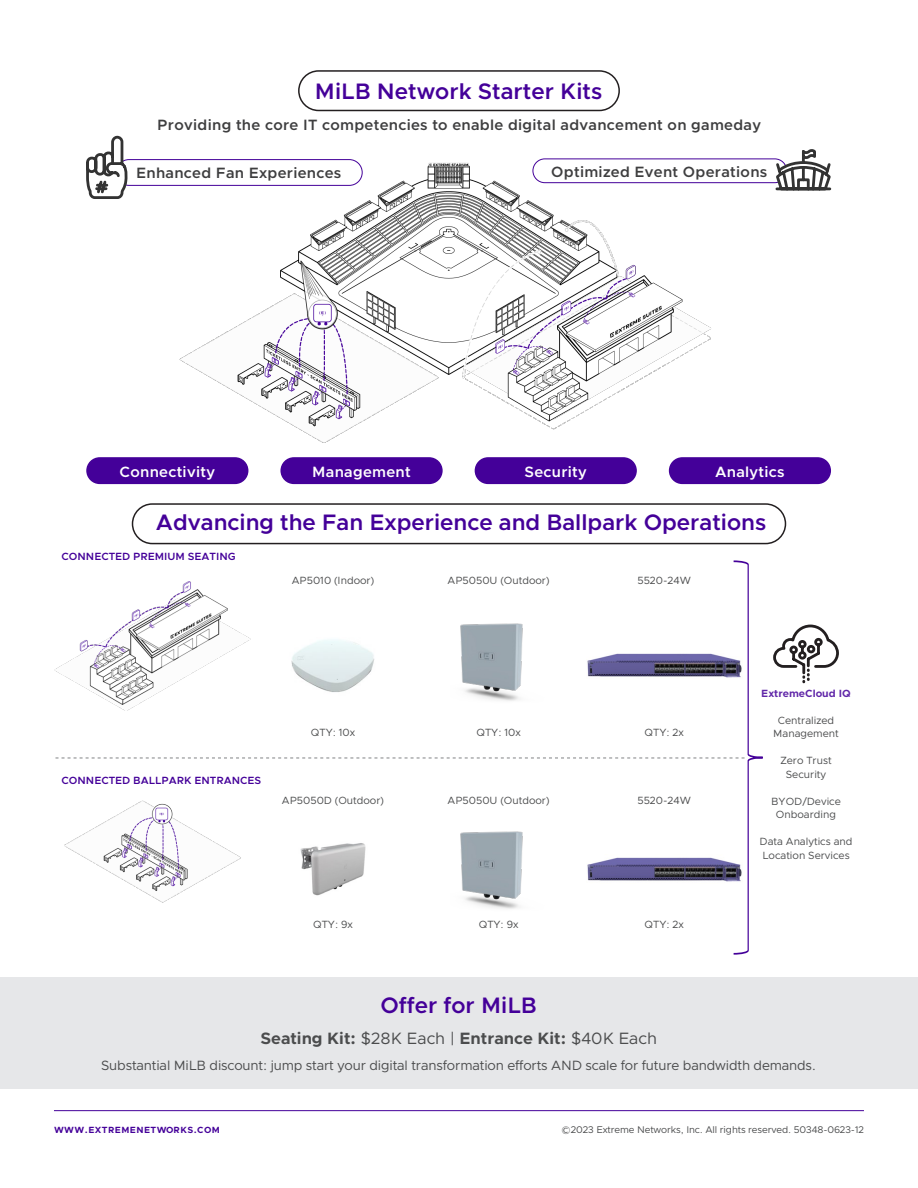
<style>
.page{position:relative;width:918px;height:1188px;background:#fff}
.page>*{position:absolute;margin:0;border:0;box-sizing:border-box;transform-origin:0 0}
.t1{font:600 22.5px "Clarity City";color:#409}
.Introduction_Body{font:700 16.5px "Clarity City";color:#4b4c4d}
.t2{font:600 15px "Clarity City";letter-spacing:.02em;color:#3e3e3f}
.t3{font:600 15px "Clarity City";letter-spacing:.02em;color:#fff}
.Body{font:13.5px "Clarity City";letter-spacing:-.01em;color:#4b4c4d}
.Table_Body_Copy{font:10.5px/13.5px "Clarity City";color:#4b4c4d;text-align:center}
.Table_-_Purple_Heade{font:600 10.5px "Clarity City";color:#409}
.Table_Body_Copy-2{font:700 10.5px "Clarity City";color:#6026a8}
.t4{font:9.75px "Clarity City";letter-spacing:-.01em;color:#4b4c4d}
.t5{font:700 9px "Clarity City";letter-spacing:.05em;color:#409}
.s1{font-weight:400}
</style>
<div class="page">
<hr style="left:54px;top:1110px;width:810px;height:1px;background:#409">
<div style="left:0;top:977px;width:918px;height:112px;background:#e6e7e9"></div>
<img style="left:179px;top:160px;width:546px;height:283px">
<div style="left:87px;top:458px;width:161px;height:25px;background:#409;border-radius:13px"></div>
<div style="left:86px;top:457px;width:162px;height:27px;border:2px solid #409;border-radius:13px"></div>
<div style="left:116px;top:159px;width:247px;height:27px;border:1px solid #409;border-radius:13px"></div>
<div style="left:281px;top:458px;width:161px;height:25px;background:#409;border-radius:13px"></div>
<div style="left:280px;top:457px;width:163px;height:27px;border:2px solid #409;border-radius:13px"></div>
<div style="left:475px;top:458px;width:161px;height:25px;background:#409;border-radius:13px"></div>
<div style="left:475px;top:457px;width:162px;height:27px;border:2px solid #409;border-radius:13px"></div>
<div style="left:670px;top:458px;width:160px;height:25px;background:#409;border-radius:13px"></div>
<div style="left:669px;top:457px;width:162px;height:27px;border:2px solid #409;border-radius:13px"></div>
<div style="left:533px;top:159px;width:254px;height:24px;border:1px solid #409;border-radius:12px"></div>
<svg style="left:86px;top:135px;width:43px;height:64px"></svg>
<svg style="left:774px;top:149px;width:58px;height:42px"></svg>
<svg style="left:773px;top:624px;width:66px;height:60px"></svg>
<svg style="left:56px;top:560px;width:707px;height:395px"></svg>
<div style="left:298px;top:70px;width:322px;height:41px;border:2px solid #231f20;border-radius:20px"></div>
<div style="left:132px;top:503px;width:654px;height:41px;border:2px solid #231f20;border-radius:20px"></div>
<h2 class="t1" style="left:315px;top:77px;width:289px">MiLB Network Starter Kits</h2>
<h2 class="t2" style="left:157px;top:116px;width:605px">Providing the core IT competencies to enable digital advancement on gameday</h2>
<h3 class="t2" style="left:136px;top:164px;width:207px">Enhanced Fan Experiences</h3>
<h3 class="t2" style="left:551px;top:162px;width:218px">Optimized Event Operations</h3>
<h3 class="t3" style="left:120px;top:462px;width:97px">Connectivity</h3>
<h3 class="t3" style="left:312px;top:462px;width:100px">Management</h3>
<h3 class="t3" style="left:524px;top:462px;width:64px">Security</h3>
<h3 class="t3" style="left:715px;top:462px;width:71px">Analytics</h3>
<h2 class="t1" style="left:156px;top:508px;width:612px">Advancing the Fan Experience and Ballpark Operations</h2>
<p class="Table_-_Purple_Heade" style="left:62px;top:550px;width:176px">CONNECTED PREMIUM SEATING</p>
<p class="Table_Body_Copy" style="left:292px;top:574px;width:84px">AP5010 (Indoor)</p>
<p class="Table_Body_Copy" style="left:448px;top:574px;width:103px">AP5050U (Outdoor)</p>
<p class="Table_Body_Copy" style="left:637px;top:574px;width:55px">5520-24W</p>
<p class="Table_-_Purple_Heade" style="left:62px;top:773px;width:201px">CONNECTED BALLPARK ENTRANCES</p>
<p class="Table_Body_Copy" style="left:311px;top:726px;width:46px">QTY: 10x</p>
<p class="Table_Body_Copy" style="left:476px;top:726px;width:46px">QTY: 10x</p>
<p class="Table_Body_Copy" style="left:645px;top:726px;width:41px">QTY: 2x</p>
<p class="Table_Body_Copy" style="left:282px;top:794px;width:104px">AP5050D (Outdoor)</p>
<p class="Table_Body_Copy" style="left:448px;top:794px;width:103px">AP5050U (Outdoor)</p>
<p class="Table_Body_Copy" style="left:637px;top:794px;width:55px">5520-24W</p>
<p class="Table_Body_Copy" style="left:313px;top:918px;width:41px">QTY: 9x</p>
<p class="Table_Body_Copy" style="left:479px;top:918px;width:41px">QTY: 9x</p>
<p class="Table_Body_Copy" style="left:645px;top:918px;width:41px">QTY: 2x</p>
<p class="Table_Body_Copy-2" style="left:761px;top:687px;width:91px">ExtremeCloud IQ</p>
<p class="Table_Body_Copy" style="left:778px;top:713px;width:58px">Centralized</p>
<p class="Table_Body_Copy" style="left:773px;top:727px;width:67px">Management</p>
<p class="Table_Body_Copy" style="left:780px;top:754px;width:53px">Zero Trust<br>Security</p>
<p class="Table_Body_Copy" style="left:771px;top:794px;width:71px">BYOD/Device<br>Onboarding</p>
<p class="Table_Body_Copy" style="left:760px;top:835px;width:94px;text-align:left">Data Analytics and<br>Location Services</p>
<h2 class="t1" style="left:380px;top:991px;width:158px">Offer for MiLB</h2>
<p class="Introduction_Body" style="left:260px;top:1027px;width:398px">Seating Kit: <span class="s1">$28K Each |</span> Entrance Kit: <span class="s1">$40K Each</span></p>
<p class="Body" style="left:101px;top:1057px;width:717px">Substantial MiLB discount: jump start your digital transformation efforts AND scale for future bandwidth demands.</p>
<p class="t5" style="left:54px;top:1125px;width:168px">WWW.EXTREMENETWORKS.COM</p>
<p class="t4" style="left:562px;top:1124px;width:304px">©2023 Extreme Networks, Inc. All rights reserved. 50348-0623-12</p>
</div>
